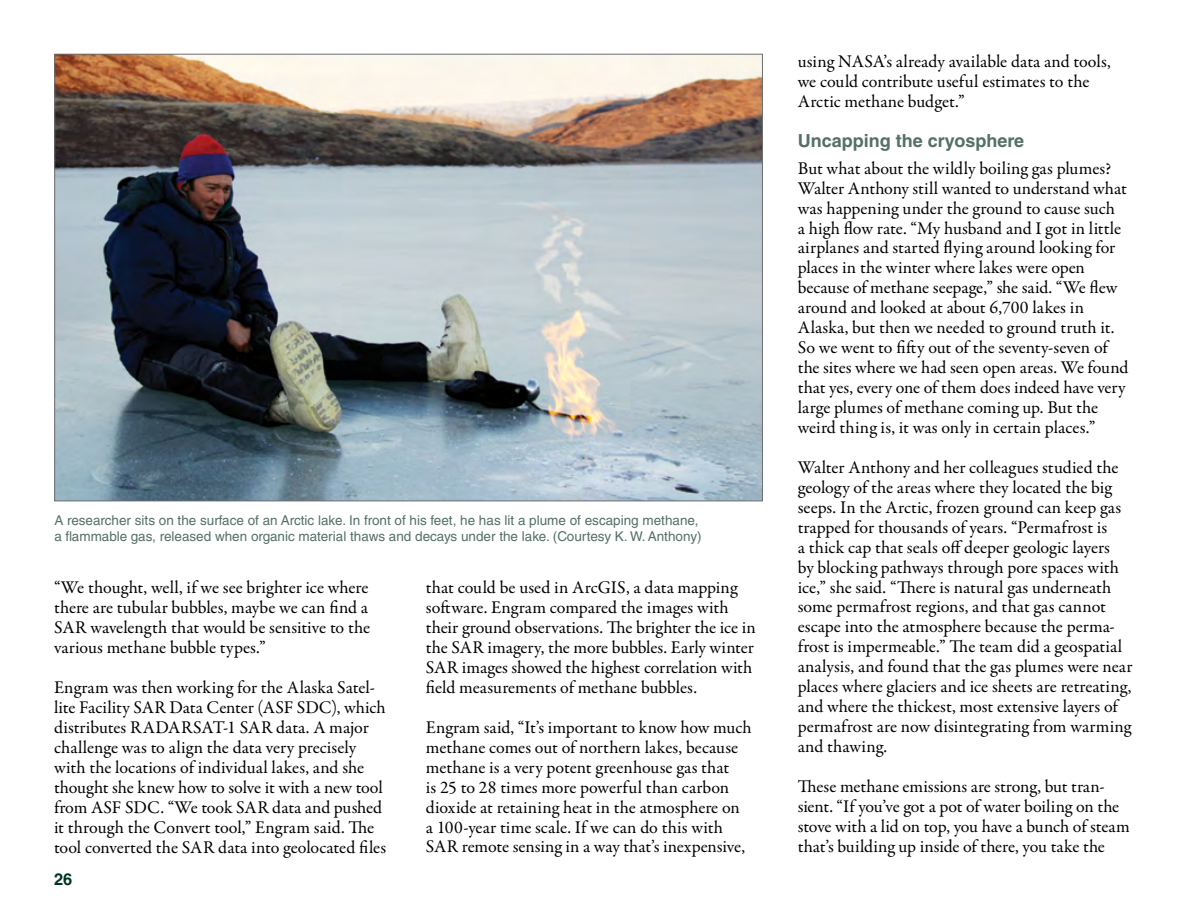
<style>
.page{position:relative;width:1188px;height:918px;background:#fff}
.page>*{position:absolute;margin:0;border:0;box-sizing:border-box;transform-origin:0 0}
.t1{font:18px/20px "Garamond Premr Pro";color:#000}
.t2{font:700 18px "Helvetica LT Std";color:#547068}
.t3{font:700 16.5px "Helvetica LT Std";color:#00352a}
.t4{font:13.5px/16.2px "Helvetica LT Std";color:#547068}
</style>
<div class="page">
<img style="left:57px;top:56px;width:704px;height:443px">
<p class="t4" style="left:54px;top:512px;width:649px">A researcher sits on the surface of an Arctic lake. In front of his feet, he has lit a plume of escaping methane, a flammable gas, released when organic material thaws and decays under the lake. (Courtesy K. W. Anthony)</p>
<p class="t1" style="left:54px;top:578px;width:318px;text-align:justify">“We thought, well, if we see brighter ice where there are tubular bubbles, maybe we can find a SAR wavelength that would be sensitive to the various methane bubble types.”</p>
<p class="t1" style="left:54px;top:678px;width:334px">Engram was then working for the Alaska Satel&shy;lite Facility SAR Data Center (ASF SDC), which distributes RADARSAT-1 SAR data. A major challenge was to align the data very precisely with the locations of individual lakes, and she thought she knew how to solve it with a new tool from ASF SDC. “We took SAR data and pushed it through the Convert tool,” Engram said. The tool converted the SAR data into geolocated files</p>
<p class="t3" style="left:54px;top:869px;width:20px">26</p>
<p class="t1" style="left:426px;top:578px;width:332px">that could be used in ArcGIS, a data mapping software. Engram compared the images with their ground observations. The brighter the ice in the SAR imagery, the more bubbles. Early winter SAR images showed the highest correlation with field measurements of methane bubbles.</p>
<p class="t1" style="left:426px;top:718px;width:327px">Engram said, “It’s important to know how much methane comes out of northern lakes, because methane is a very potent greenhouse gas that<br>is 25 to 28 times more powerful than carbon dioxide at retaining heat in the atmosphere on<br>a 100-year time scale. If we can do this with SAR remote sensing in a way that’s inexpensive,</p>
<p class="t1" style="left:798px;top:52px;width:315px">using NASA’s already available data and tools, we could contribute useful estimates to the<br>Arctic methane budget.”</p>
<p class="t2" style="left:798px;top:130px;width:228px">Uncapping the cryosphere</p>
<p class="t1" style="left:798px;top:158px;width:332px">But what about the wildly boiling gas plumes?<br>Walter Anthony still wanted to understand what was happening under the ground to cause such<br>a high flow rate. “My husband and I got in little airplanes and started flying around looking for places in the winter where lakes were open because of methane seepage,” she said. “We flew around and looked at about 6,700 lakes in Alaska, but then we needed to ground truth it.<br>So we went to fifty out of the seventy-seven of the sites where we had seen open areas. We found that yes, every one of them does indeed have very large plumes of methane coming up. But the weird thing is, it was only in certain places.”</p>
<p class="t1" style="left:798px;top:458px;width:336px">Walter Anthony and her colleagues studied the geology of the areas where they located the big seeps. In the Arctic, frozen ground can keep gas trapped for thousands of years. “Permafrost is<br>a thick cap that seals off deeper geologic layers<br>by blocking pathways through pore spaces with ice,” she said. “There is natural gas underneath some permafrost regions, and that gas cannot escape into the atmosphere because the perma&shy;frost is impermeable.” The team did a geospatial analysis, and found that the gas plumes were near places where glaciers and ice sheets are retreating, and where the thickest, most extensive layers of permafrost are now disintegrating from warming and thawing.</p>
<p class="t1" style="left:798px;top:777px;width:334px">These methane emissions are strong, but tran&shy;sient. “If you’ve got a pot of water boiling on the stove with a lid on top, you have a bunch of steam that’s building up inside of there, you take the</p>
</div>
